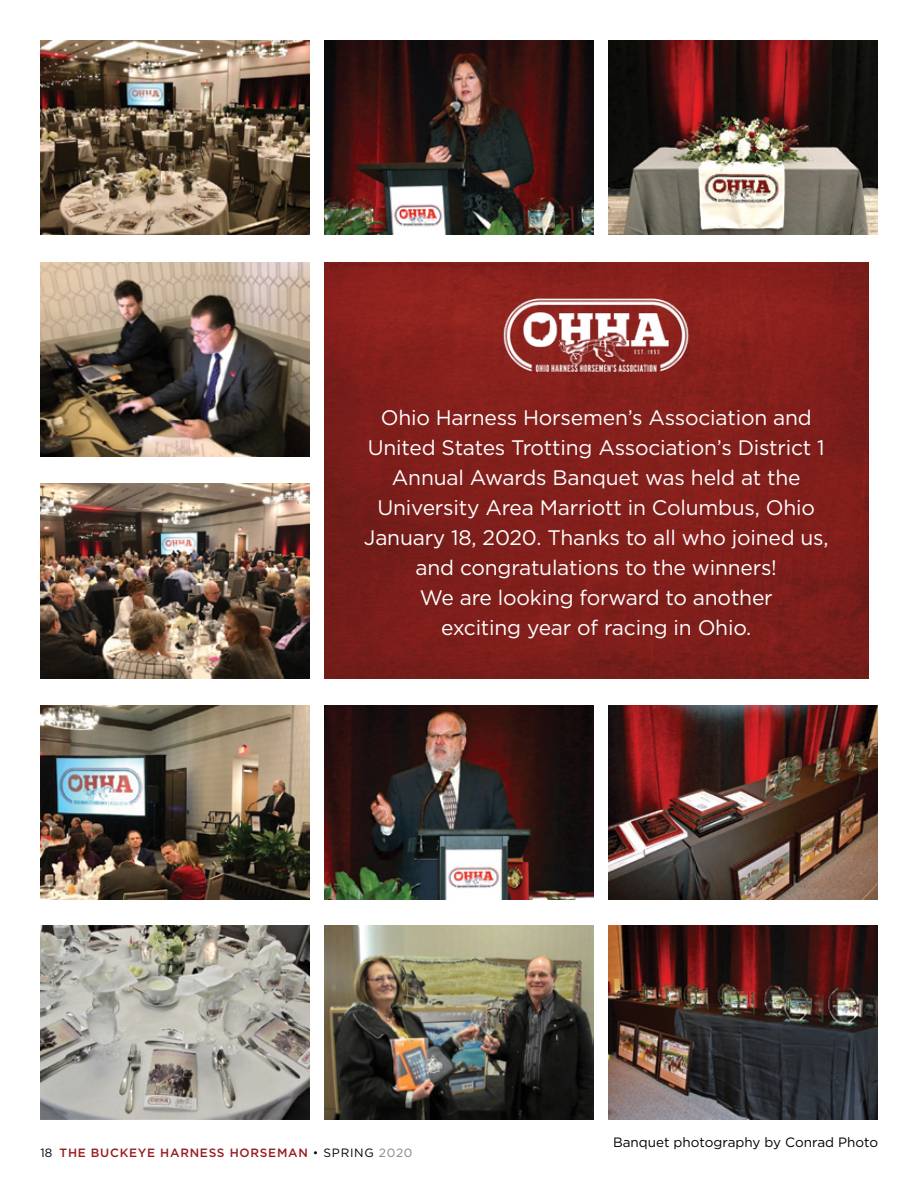
<style>
.page{position:relative;width:918px;height:1188px;background:#fff}
.page>*{position:absolute;margin:0;border:0;box-sizing:border-box;transform-origin:0 0}
.t1{font:21px/30px "Gotham";letter-spacing:-.01em;color:#fff;text-align:center}
.t2{font:13.5px "Gotham";color:#000}
.t3{font:500 12px "Gotham";letter-spacing:.06em;color:#991b1e}
.s1{font-weight:400;color:#000}
.s2{font-weight:300;color:#000}
.s3{font-weight:400;color:#808285}
</style>
<div class="page">
<img style="left:40px;top:40px;width:270px;height:195px">
<img style="left:40px;top:262px;width:270px;height:194px">
<img style="left:40px;top:484px;width:270px;height:194px">
<img style="left:40px;top:706px;width:270px;height:194px">
<img style="left:40px;top:925px;width:270px;height:194px">
<img style="left:324px;top:40px;width:270px;height:195px">
<img style="left:324px;top:262px;width:544px;height:416px">
<img style="left:324px;top:706px;width:270px;height:194px">
<img style="left:324px;top:925px;width:270px;height:194px">
<img style="left:608px;top:40px;width:270px;height:195px">
<img style="left:608px;top:706px;width:270px;height:194px">
<img style="left:608px;top:925px;width:270px;height:194px">
<img style="left:499px;top:287px;width:195px;height:96px">
<p class="t1" style="left:364px;top:402px;width:466px">Ohio Harness Horsemen’s Association and United States Trotting Association’s District 1<br>Annual Awards Banquet was held at the University Area Marriott in Columbus, Ohio January 18, 2020. Thanks to all who joined us, and congratulations to the winners!<br>We are looking forward to another<br>exciting year of racing in Ohio.</p>
<p class="t3" style="left:40px;top:1145px;width:374px"><span class="s1">18</span> THE BUCKEYE HARNESS HORSEMAN <span class="s2">•</span> <span class="s1">SPRING</span> <span class="s3">2020</span></p>
<p class="t2" style="left:613px;top:1133px;width:267px">Banquet photography by Conrad Photo</p>
</div>
